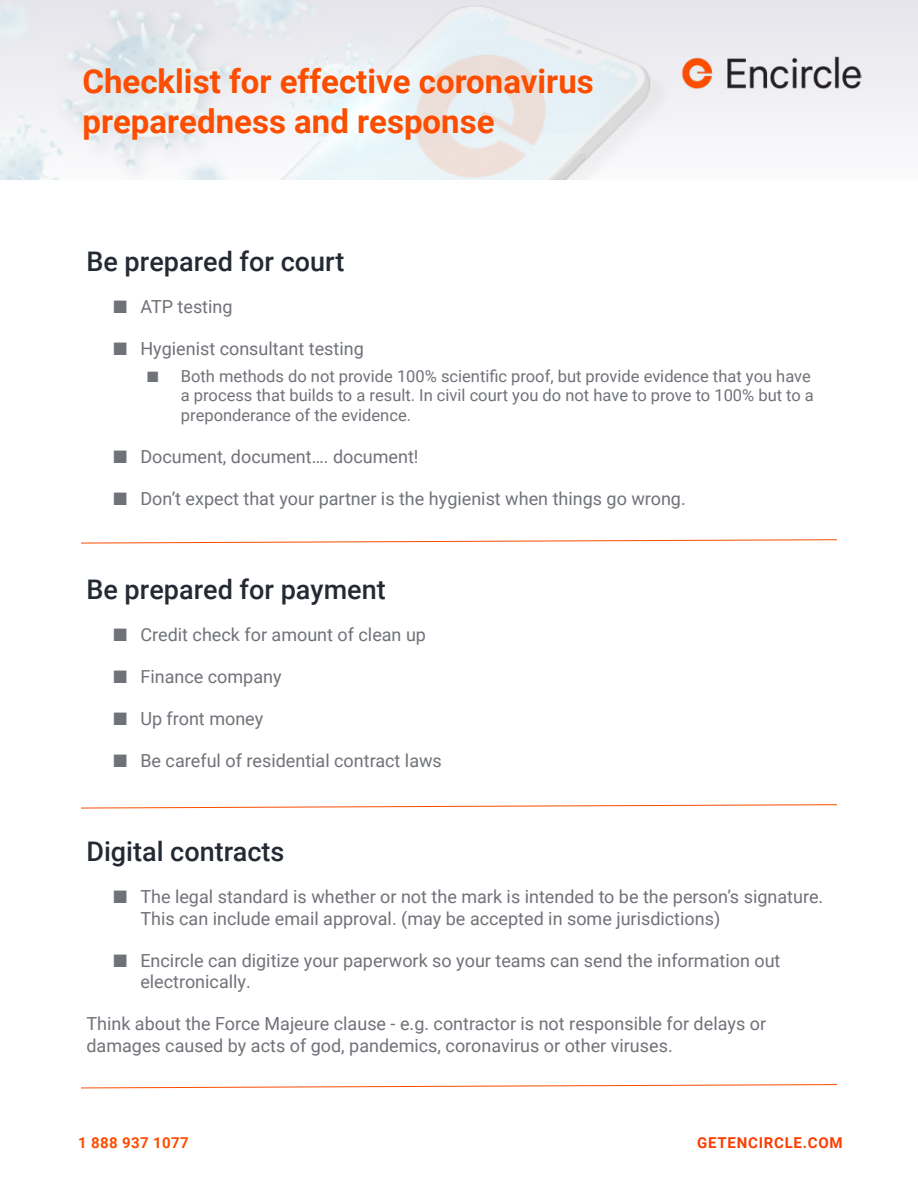
<style>
.page{position:relative;width:918px;height:1188px;background:#fff}
.page>*{position:absolute;margin:0;border:0;box-sizing:border-box;transform-origin:0 0}
.t1{font:700 33px/39.6px "Roboto";color:#fc4d00}
.t2{font:500 27px "Roboto";color:#242a34}
.t3{font:18px/21.6px "Roboto";color:#6f7278}
.t4{font:16.5px/19.8px "Roboto";color:#6f7278}
.t5{font:700 15px "Roboto";letter-spacing:.05em;color:#fc3d00}
.t6{font:700 15px "Roboto";letter-spacing:.025em;color:#fc4d00}
</style>
<div class="page">
<img style="left:0;top:0;width:918px;height:180px">
<img style="left:681px;top:56px;width:180px;height:32px">
<svg style="left:81px;top:539px;width:756px;height:5px"></svg>
<svg style="left:81px;top:804px;width:756px;height:5px"></svg>
<svg style="left:81px;top:1084px;width:756px;height:5px"></svg>
<h1 class="t1" style="left:82px;top:60px;width:513px">Checklist for effective coronavirus preparedness and response</h1>
<h2 class="t2" style="left:86px;top:243px;width:259px">Be prepared for court</h2>
<p class="t3" style="left:113px;top:295px;width:121px">■ ATP testing</p>
<p class="t3" style="left:113px;top:337px;width:252px">■ Hygienist consultant testing</p>
<p class="t4" style="left:181px;top:365px;width:635px;text-indent:-34px">■ Both methods do not provide 100% scientific proof, but provide evidence that you have a process that builds to a result. In civil court you do not have to prove to 100% but to a preponderance of the evidence.</p>
<p class="t3" style="left:113px;top:445px;width:307px">■ Document, document…. document!</p>
<p class="t3" style="left:113px;top:487px;width:574px">■ Don’t expect that your partner is the hygienist when things go wrong.</p>
<h2 class="t2" style="left:86px;top:571px;width:301px">Be prepared for payment</h2>
<p class="t3" style="left:113px;top:623px;width:314px">■ Credit check for amount of clean up</p>
<p class="t3" style="left:113px;top:665px;width:170px">■ Finance company</p>
<p class="t3" style="left:113px;top:707px;width:151px">■ Up front money</p>
<p class="t3" style="left:113px;top:749px;width:330px">■ Be careful of residential contract laws</p>
<h2 class="t2" style="left:86px;top:833px;width:200px">Digital contracts</h2>
<p class="t3" style="left:140px;top:885px;width:684px;text-indent:-27px">■ The legal standard is whether or not the mark is intended to be the person’s signature.<br>This can include email approval. (may be accepted in some jurisdictions)</p>
<p class="t3" style="left:140px;top:949px;width:642px;text-indent:-27px">■ Encircle can digitize your paperwork so your teams can send the information out electronically.</p>
<p class="t3" style="left:86px;top:1012px;width:681px">Think about the Force Majeure clause - e.g. contractor is not responsible for delays or damages caused by acts of god, pandemics, coronavirus or other viruses.</p>
<p class="t6" style="left:78px;top:1132px;width:112px">1 888 937 1077</p>
<p class="t5" style="left:697px;top:1132px;width:147px">GETENCIRCLE.COM</p>
</div>
